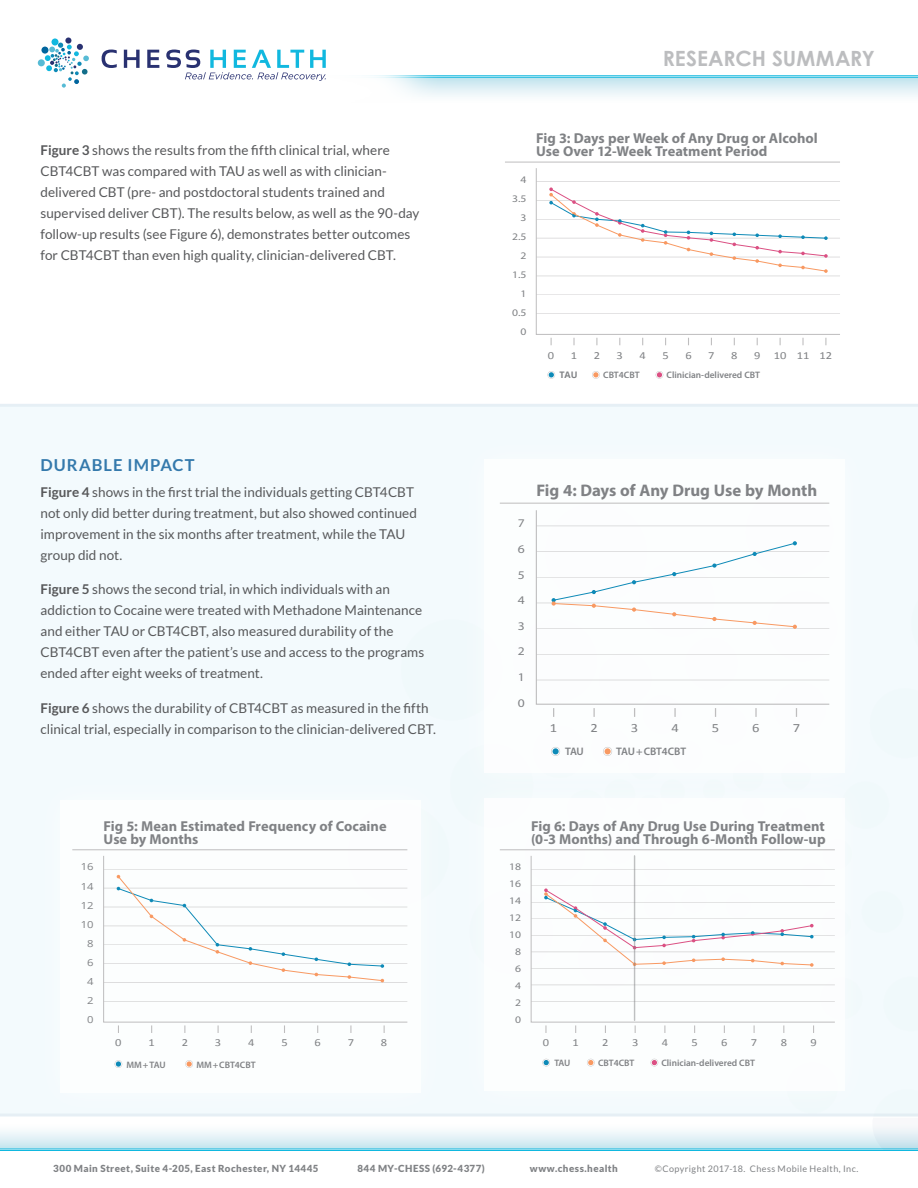
<style>
.page{position:relative;width:918px;height:1188px;background:#fff}
.page>*{position:absolute;margin:0;border:0;box-sizing:border-box;transform-origin:0 0}
.t1{font:700 21px "Century Gothic";color:#bcbdbf}
.t2{font:700 16.8px "Myriad Pro";letter-spacing:-.005em;color:#808285}
.t3{font:700 16.5px "Lato";letter-spacing:.06em;color:#3479ac}
.t4{font:700 14.4px/12.9px "Myriad Pro";color:#808285}
.t5{font:13.5px/21px "Lato";color:#57585a}
.t6{font:12.6px "Calibri";color:#808285;scale:1.16 1}
.t7{font:11.7px/25.7px "Myriad Pro";color:#808285;text-align:justify;scale:1.16 1}
.t8{font:600 10.95px "Myriad Pro";letter-spacing:-.015em;color:#808285}
.t9{font:10.8px "Calibri";color:#808285;scale:1.16 1}
.t10{font:10.05px/17px "Myriad Pro";color:#808285;text-align:right;scale:1.16 1}
.t11{font:900 9.75px "Lato";letter-spacing:.045em;color:#808285}
.t12{font:9.75px/19px "Open Sans";color:#808285;text-align:right;scale:1.16 1}
.t13{font:600 9.3px "Myriad Pro";color:#808285}
.t14{font:9px "Lato";letter-spacing:.045em;color:#808285}
.t15{font:700 9px "Open Sans";color:#808285}
.s1{font-weight:700}
</style>
<div class="page">
<svg style="left:0;top:1127px;width:918px;height:22px"></svg>
<hr style="left:0;top:1149px;width:918px;height:1px;background:#11b8df">
<hr style="left:0;top:1150px;width:918px;height:1px;background:#11b8df">
<div style="left:320px;top:78px;width:598px;height:30px;background:linear-gradient(to bottom,#c9e6ef,#fff)"></div>
<hr style="left:321px;top:77px;width:597px;height:1px;background:#11b8df">
<hr style="left:321px;top:75px;width:597px;height:1px;background:#11b8df">
<div style="left:0;top:2px;width:447px;height:180px;background:#fff"></div>
<div style="left:38px;top:59px;width:7px;height:7px;background:#57bbd5;border-radius:50%"></div>
<div style="left:41px;top:47px;width:7px;height:7px;background:#01659e;border-radius:50%"></div>
<svg style="left:45px;top:38px;width:44px;height:50px"></svg>
<svg style="left:102px;top:50px;width:15px;height:18px"></svg>
<svg style="left:124px;top:50px;width:16px;height:18px"></svg>
<svg style="left:147px;top:50px;width:12px;height:18px"></svg>
<svg style="left:166px;top:50px;width:160px;height:31px"></svg>
<div style="left:0;top:404px;width:918px;height:713px;background:#f3fafd"></div>
<svg style="left:592px;top:371px;width:8px;height:8px"></svg>
<svg style="left:547px;top:371px;width:8px;height:8px"></svg>
<svg style="left:656px;top:371px;width:7px;height:8px"></svg>
<hr style="left:505px;top:162px;width:335px;height:1px;background:#bebdbe">
<svg style="left:535px;top:168px;width:305px;height:167px"></svg>
<svg style="left:573px;top:338px;width:2px;height:7px"></svg>
<svg style="left:802px;top:338px;width:2px;height:7px"></svg>
<svg style="left:549px;top:187px;width:279px;height:86px"></svg>
<div style="left:454px;top:429px;width:421px;height:374px;background:#f3fafd"></div>
<div style="left:484px;top:460px;width:361px;height:313px;background:#fff"></div>
<div style="left:454px;top:768px;width:421px;height:353px;background:#f3fafd"></div>
<div style="left:484px;top:798px;width:361px;height:293px;background:#fff"></div>
<div style="left:30px;top:770px;width:421px;height:353px;background:#f3fafd"></div>
<div style="left:60px;top:800px;width:361px;height:293px;background:#fff"></div>
<svg style="left:603px;top:747px;width:9px;height:9px"></svg>
<svg style="left:551px;top:747px;width:9px;height:9px"></svg>
<svg style="left:535px;top:510px;width:294px;height:195px"></svg>
<svg style="left:593px;top:708px;width:2px;height:9px"></svg>
<svg style="left:674px;top:708px;width:2px;height:9px"></svg>
<svg style="left:755px;top:708px;width:2px;height:9px"></svg>
<hr style="left:500px;top:503px;width:329px;height:1px;background:#bebdbe">
<svg style="left:552px;top:541px;width:245px;height:88px"></svg>
<svg style="left:587px;top:1059px;width:8px;height:7px"></svg>
<svg style="left:542px;top:1059px;width:8px;height:7px"></svg>
<svg style="left:651px;top:1059px;width:7px;height:7px"></svg>
<svg style="left:530px;top:855px;width:305px;height:168px"></svg>
<svg style="left:545px;top:1025px;width:2px;height:8px"></svg>
<hr style="left:500px;top:850px;width:335px;height:1px;background:#bebdbe">
<svg style="left:544px;top:888px;width:270px;height:79px"></svg>
<hr style="left:634px;top:856px;width:1px;height:164px;background:#808285">
<svg style="left:185px;top:1060px;width:8px;height:8px"></svg>
<svg style="left:115px;top:1060px;width:7px;height:8px"></svg>
<hr style="left:72px;top:850px;width:335px;height:1px;background:#bebdbe">
<svg style="left:103px;top:855px;width:304px;height:168px"></svg>
<svg style="left:117px;top:875px;width:267px;height:107px"></svg>
<p class="t5" style="left:40px;top:139px;width:380px"><span class="s1">Figure 3</span> shows the results from the fifth clinical trial, where CBT4CBT was compared with TAU as well as with clinician&shy;delivered CBT (pre- and postdoctoral students trained and supervised deliver CBT). The results below, as well as the 90-day follow-up results (see Figure 6), demonstrates better outcomes for CBT4CBT than even high quality, clinician-delivered CBT.</p>
<p class="t3" style="left:40px;top:456px;width:156px">DURABLE IMPACT</p>
<p class="t5" style="left:40px;top:481px;width:378px"><span class="s1">Figure 4</span> shows in the first trial the individuals getting CBT4CBT not only did better during treatment, but also showed continued improvement in the six months after treatment, while the TAU group did not.</p>
<p class="t5" style="left:40px;top:579px;width:385px"><span class="s1">Figure 5</span> shows the second trial, in which individuals with an addiction to Cocaine were treated with Methadone Maintenance and either TAU or CBT4CBT, also measured durability of the CBT4CBT even after the patient’s use and access to the programs ended after eight weeks of treatment.</p>
<p class="t5" style="left:40px;top:697px;width:397px"><span class="s1">Figure 6</span> shows the durability of CBT4CBT as measured in the fifth clinical trial, especially in comparison to the clinician-delivered CBT.</p>
<p class="t12" style="left:81px;top:857px;width:13px">16<br>14<br>12<br>10<br>8<br>6<br>4<br>2<br>0</p>
<p class="t4" style="left:104px;top:819px;width:285px">Fig 5: Mean Estimated Frequency of Cocaine<br>Use by Months</p>
<p class="t9" style="left:115px;top:1036px;width:7px">0</p>
<p class="t9" style="left:149px;top:1036px;width:7px">1</p>
<p class="t9" style="left:182px;top:1036px;width:7px">2</p>
<p class="t9" style="left:215px;top:1036px;width:7px">3</p>
<p class="t9" style="left:248px;top:1036px;width:7px">4</p>
<p class="t9" style="left:281px;top:1036px;width:7px">5</p>
<p class="t9" style="left:315px;top:1036px;width:7px">6</p>
<p class="t9" style="left:348px;top:1036px;width:7px">7</p>
<p class="t9" style="left:381px;top:1036px;width:7px">8</p>
<p class="t13" style="left:127px;top:1058px;width:41px">MM+TAU</p>
<p class="t13" style="left:197px;top:1058px;width:61px">MM+CBT4CBT</p>
<h1 class="t1" style="left:663px;top:45px;width:214px">RESEARCH SUMMARY</h1>
<p class="t10" style="left:512px;top:170px;width:14px;line-height:19px">4<br>3.5<br>3<br>2.5<br>2<br>1.5<br>1<br>0.5<br>0</p>
<p class="t4" style="left:536px;top:131px;width:283px">Fig 3: Days per Week of Any Drug or Alcohol<br>Use Over 12-Week Treatment Period</p>
<p class="t9" style="left:548px;top:348px;width:7px">0</p>
<p class="t9" style="left:571px;top:348px;width:7px">1</p>
<p class="t9" style="left:594px;top:348px;width:7px">2</p>
<p class="t9" style="left:617px;top:348px;width:7px">3</p>
<p class="t9" style="left:640px;top:348px;width:7px">4</p>
<p class="t9" style="left:662px;top:348px;width:7px">5</p>
<p class="t9" style="left:685px;top:348px;width:7px">6</p>
<p class="t9" style="left:708px;top:348px;width:7px">7</p>
<p class="t9" style="left:731px;top:348px;width:7px">8</p>
<p class="t9" style="left:754px;top:348px;width:69px">9 10 11 12</p>
<p class="t15" style="left:559px;top:369px;width:20px">TAU</p>
<p class="t13" style="left:603px;top:369px;width:38px">CBT4CBT</p>
<p class="t13" style="left:667px;top:369px;width:95px">Clinician-delivered CBT</p>
<p class="t7" style="left:518px;top:510px;width:8px">7<br>6<br>5<br>4<br>3<br>2<br>1<br>0</p>
<p class="t2" style="left:536px;top:479px;width:282px">Fig 4: Days of Any Drug Use by Month</p>
<p class="t6" style="left:550px;top:720px;width:8px">1</p>
<p class="t6" style="left:590px;top:720px;width:8px">2</p>
<p class="t6" style="left:631px;top:720px;width:8px">3</p>
<p class="t6" style="left:671px;top:720px;width:8px">4</p>
<p class="t6" style="left:712px;top:720px;width:8px">5</p>
<p class="t6" style="left:752px;top:720px;width:8px">6</p>
<p class="t6" style="left:793px;top:720px;width:8px">7</p>
<p class="t8" style="left:565px;top:745px;width:20px">TAU</p>
<p class="t8" style="left:616px;top:745px;width:71px">TAU+CBT4CBT</p>
<p class="t10" style="left:509px;top:858px;width:12px;text-align:center">18<br>16<br>14<br>12<br>10<br>8<br>6<br>4<br>2<br>0</p>
<p class="t4" style="left:531px;top:819px;width:296px">Fig 6: Days of Any Drug Use During Treatment (0-3 Months) and Through 6-Month Follow-up</p>
<p class="t9" style="left:543px;top:1036px;width:7px">0</p>
<p class="t9" style="left:573px;top:1036px;width:7px">1</p>
<p class="t9" style="left:602px;top:1036px;width:7px">2</p>
<p class="t9" style="left:632px;top:1036px;width:7px">3</p>
<p class="t9" style="left:662px;top:1036px;width:7px">4</p>
<p class="t9" style="left:691px;top:1036px;width:7px">5</p>
<p class="t9" style="left:721px;top:1036px;width:7px">6</p>
<p class="t9" style="left:751px;top:1036px;width:7px">7</p>
<p class="t9" style="left:781px;top:1036px;width:7px">8</p>
<p class="t9" style="left:810px;top:1036px;width:7px">9</p>
<p class="t13" style="left:554px;top:1057px;width:18px">TAU</p>
<p class="t13" style="left:598px;top:1057px;width:38px">CBT4CBT</p>
<p class="t13" style="left:661px;top:1057px;width:95px">Clinician-delivered CBT</p>
<p class="t11" style="left:53px;top:1163px;width:267px">300 Main Street, Suite 4-205, East Rochester, NY 14445</p>
<p class="t11" style="left:357px;top:1163px;width:129px">844 MY-CHESS (692-4377)</p>
<p class="t11" style="left:530px;top:1163px;width:90px">www.chess.health</p>
<p class="t14" style="left:655px;top:1164px;width:205px">©Copyright 2017-18. Chess Mobile Health, Inc.</p>
</div>
